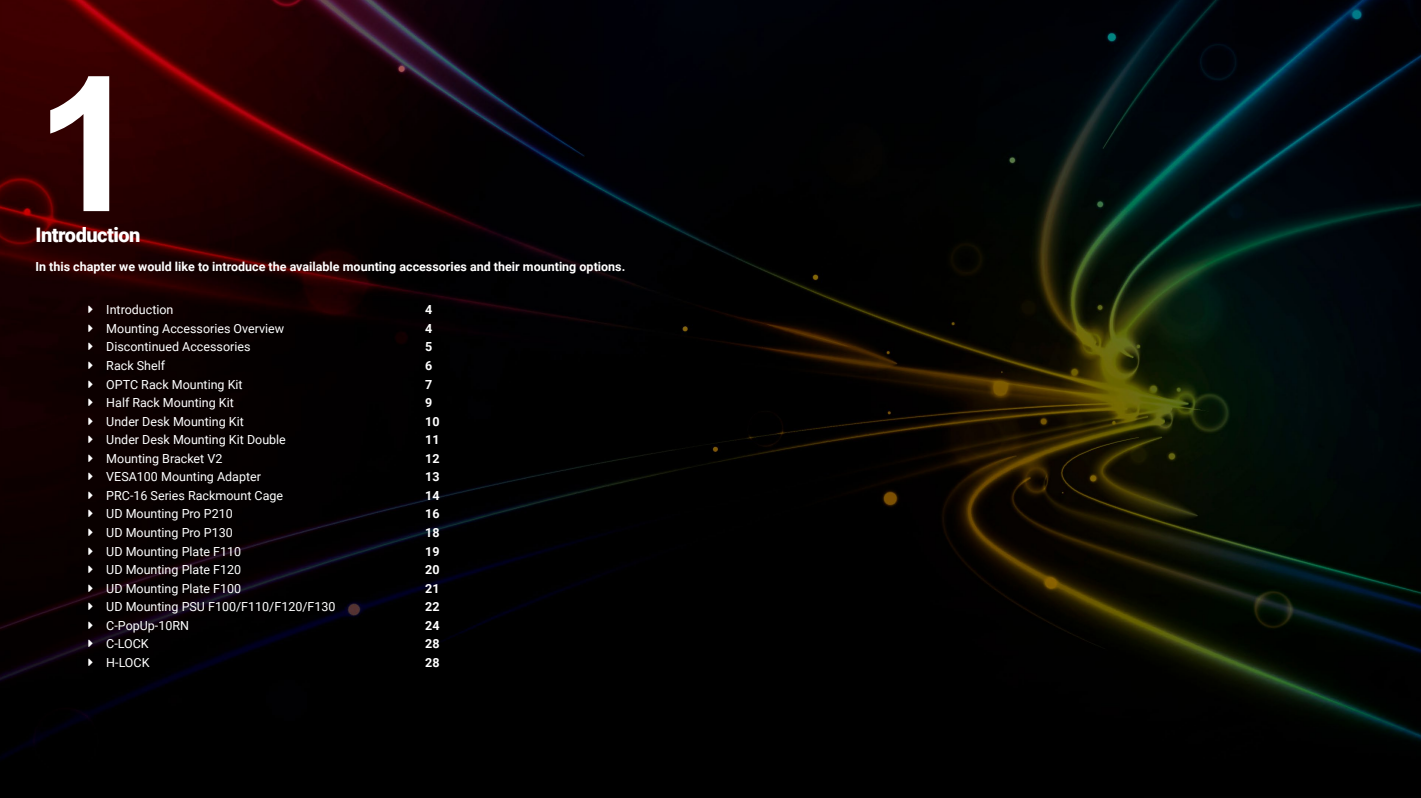
<style>
.page{position:relative;width:1421px;height:798px;background:#fff}
.page>*{position:absolute;margin:0;border:0;box-sizing:border-box;transform-origin:0 0}
.t1{font:700 187.5px "Arial";color:#fff}
.t2{font:900 20px "Roboto";letter-spacing:-.025em;color:#fff}
.t3{font:12.5px "Roboto";color:#fff}
.t4{font:700 12.5px "Roboto";color:#fff}
</style>
<div class="page">
<img style="left:0;top:0;width:1421px;height:797px">
<h1 class="t1" style="left:35px;top:13px;width:106px">1</h1>
<h2 class="t2" style="left:36px;top:221px;width:106px">Introduction</h2>
<p class="t4" style="left:35px;top:258px;width:591px">In this chapter we would like to introduce the available mounting accessories and their mounting options.</p>
<p class="t3" style="left:89px;top:301px;width:86px">◻ Introduction</p>
<p class="t4" style="left:425px;top:301px;width:9px">4</p>
<p class="t3" style="left:89px;top:319px;width:197px">◻ Mounting Accessories Overview</p>
<p class="t4" style="left:425px;top:319px;width:9px">4</p>
<p class="t3" style="left:89px;top:338px;width:163px">◻ Discontinued Accessories</p>
<p class="t4" style="left:425px;top:338px;width:9px">5</p>
<p class="t3" style="left:89px;top:356px;width:78px">◻ Rack Shelf</p>
<p class="t4" style="left:425px;top:356px;width:9px">6</p>
<p class="t3" style="left:89px;top:375px;width:156px">◻ OPTC Rack Mounting Kit</p>
<p class="t4" style="left:425px;top:375px;width:9px">7</p>
<p class="t3" style="left:89px;top:394px;width:147px">◻ Half Rack Mounting Kit</p>
<p class="t4" style="left:425px;top:394px;width:9px">9</p>
<p class="t3" style="left:89px;top:412px;width:157px">◻ Under Desk Mounting Kit</p>
<p class="t4" style="left:425px;top:412px;width:16px">10</p>
<p class="t3" style="left:89px;top:431px;width:199px">◻ Under Desk Mounting Kit Double</p>
<p class="t4" style="left:425px;top:431px;width:16px">11</p>
<p class="t3" style="left:89px;top:449px;width:135px">◻ Mounting Bracket V2</p>
<p class="t4" style="left:425px;top:449px;width:16px">12</p>
<p class="t3" style="left:89px;top:468px;width:174px">◻ VESA100 Mounting Adapter</p>
<p class="t4" style="left:425px;top:468px;width:16px">13</p>
<p class="t3" style="left:89px;top:486px;width:196px">◻ PRC-16 Series Rackmount Cage</p>
<p class="t4" style="left:425px;top:486px;width:16px">14</p>
<p class="t3" style="left:89px;top:505px;width:146px">◻ UD Mounting Pro P210</p>
<p class="t4" style="left:425px;top:505px;width:16px">16</p>
<p class="t3" style="left:89px;top:523px;width:146px">◻ UD Mounting Pro P130</p>
<p class="t4" style="left:425px;top:523px;width:16px">18</p>
<p class="t3" style="left:89px;top:542px;width:154px">◻ UD Mounting Plate F110</p>
<p class="t4" style="left:425px;top:542px;width:16px">19</p>
<p class="t3" style="left:89px;top:560px;width:154px">◻ UD Mounting Plate F120</p>
<p class="t4" style="left:425px;top:560px;width:16px">20</p>
<p class="t3" style="left:89px;top:579px;width:154px">◻ UD Mounting Plate F100</p>
<p class="t4" style="left:425px;top:579px;width:16px">21</p>
<p class="t3" style="left:89px;top:597px;width:248px">◻ UD Mounting PSU F100/F110/F120/F130</p>
<p class="t4" style="left:425px;top:597px;width:16px">22</p>
<p class="t3" style="left:89px;top:616px;width:102px">◻ C-PopUp-10RN</p>
<p class="t4" style="left:425px;top:616px;width:16px">24</p>
<p class="t3" style="left:89px;top:634px;width:62px">◻ C-LOCK</p>
<p class="t4" style="left:425px;top:634px;width:16px">28</p>
<p class="t3" style="left:89px;top:653px;width:62px">◻ H-LOCK</p>
<p class="t4" style="left:425px;top:653px;width:16px">28</p>
</div>
